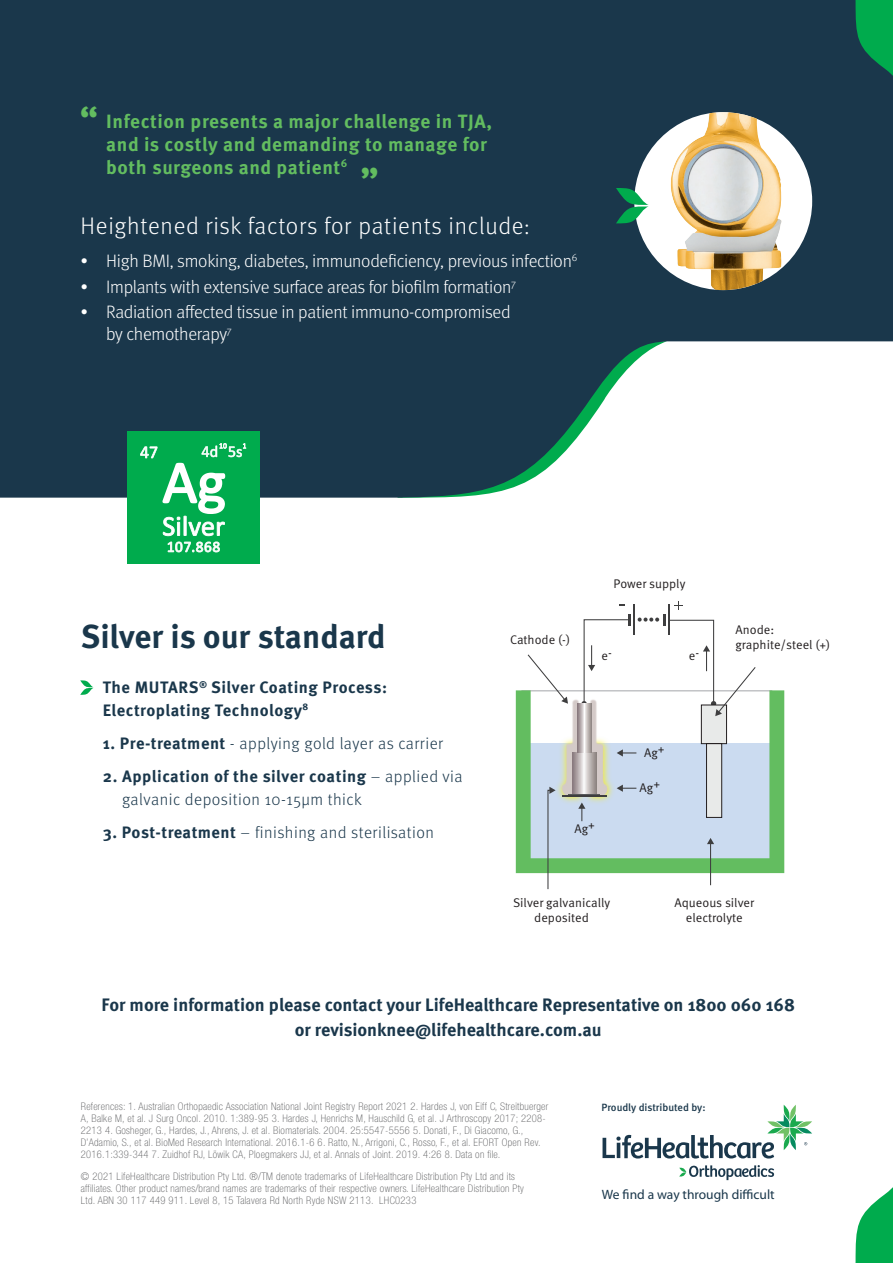
<style>
.page{position:relative;width:893px;height:1263px;background:#fff}
.page>*{position:absolute;margin:0;border:0;box-sizing:border-box;transform-origin:0 0}
.t1{font:700 37.2px "Meta Pro";color:#63bd60}
.t2{font:700 33px "Meta Pro";letter-spacing:-.005em;color:#1a374b}
.t3{font:300 24px "Meta Pro";letter-spacing:.03em;color:#fff}
.t4{font:700 19.2px/23.1px "Meta Pro";letter-spacing:.03em;color:#63bd60}
.t5{font:300 18px/21.6px "Meta Pro";letter-spacing:-.015em;color:#fff}
.t6{font:700 18px/25.5px "Meta Pro";color:#1a374b;text-align:center}
.t7{font:300 16.5px/22.5px "Meta Pro";letter-spacing:.03em;color:#1a374b}
.t8{font:700 16.5px/22.5px "Meta Pro";letter-spacing:.03em;color:#1a374b}
.t9{font:13.5px "Myriad Pro";color:#1a374b}
.t10{font:12.6px/15px "Meta Pro Norm";color:#231f20;text-align:center}
.t11{font:100 condensed 10.5px/12px "Helvetica Neue LT Std";letter-spacing:.03em;color:#57585a}
.t12{font:500 10.5px "Meta Pro";letter-spacing:-.005em;color:#1a374b}
.s1{font-weight:700}
</style>
<div class="page">
<svg style="left:0;top:0;width:893px;height:498px;background:#354f60"></svg>
<svg style="left:855px;top:1187px;width:38px;height:76px"></svg>
<svg style="left:855px;top:0;width:38px;height:143px;background:#0f654b"></svg>
<div style="left:127px;top:431px;width:132px;height:133px;background:#00ab4d"></div>
<svg style="left:140px;top:443px;width:106px;height:109px"></svg>
<svg style="left:516px;top:690px;width:268px;height:183px;fill:#cbdbf0"></svg>
<svg style="left:572px;top:752px;width:24px;height:42px"></svg>
<hr style="left:568px;top:794px;width:31px;height:1px;background:#57585a">
<hr style="left:562px;top:795px;width:44px;height:2px;background:#3e3e3f">
<svg style="left:577px;top:703px;width:14px;height:49px"></svg>
<div style="left:701px;top:705px;width:25px;height:39px;background:#e8eae9"></div>
<div style="left:701px;top:705px;width:26px;height:39px;border:1px solid #231f20"></div>
<div style="left:706px;top:744px;width:16px;height:73px;background:#e8eae9"></div>
<div style="left:706px;top:743px;width:16px;height:75px;border:1px solid #231f20"></div>
<hr style="left:633px;top:604px;width:2px;height:31px;background:#3e3e3f">
<svg style="left:581px;top:614px;width:50px;height:92px"></svg>
<hr style="left:710px;top:843px;width:1px;height:42px;background:#3e3e3f">
<svg style="left:707px;top:838px;width:7px;height:6px"></svg>
<svg style="left:578px;top:802px;width:7px;height:19px"></svg>
<svg style="left:617px;top:749px;width:19px;height:7px"></svg>
<svg style="left:617px;top:785px;width:19px;height:7px"></svg>
<svg style="left:527px;top:654px;width:41px;height:50px"></svg>
<svg style="left:547px;top:787px;width:9px;height:103px"></svg>
<svg style="left:638px;top:601px;width:119px;height:115px"></svg>
<svg style="left:80px;top:680px;width:14px;height:15px"></svg>
<div style="left:634px;top:112px;width:178px;height:178px;background:#fff;border-radius:50%"></div>
<img style="left:670px;top:112px;width:112px;height:178px">
<svg style="left:616px;top:188px;width:33px;height:35px"></svg>
<svg style="left:679px;top:1165px;width:95px;height:15px"></svg>
<svg style="left:602px;top:1105px;width:210px;height:53px"></svg>
<p class="t1" style="left:80px;top:91px;width:20px">“</p>
<p class="t4" style="left:106px;top:108px;width:387px">Infection presents a major challenge in TJA, and is costly and demanding to manage for both surgeons and patient<sup>6</sup></p>
<p class="t1" style="left:379px;top:194px;width:20px;rotate:-180deg">“</p>
<p class="t3" style="left:81px;top:209px;width:451px">Heightened risk factors for patients include:</p>
<p class="t5" style="left:81px;top:249px;width:498px">• High BMI, smoking, diabetes, immunodeficiency, previous infection<sup>6</sup></p>
<p class="t5" style="left:81px;top:275px;width:437px">• Implants with extensive surface areas for biofilm formation<sup>7</sup></p>
<p class="t5" style="left:106px;top:300px;width:406px;text-indent:-26px">• Radiation affected tissue in patient immuno-compromised by chemotherapy<sup>7</sup></p>
<p class="t2" style="left:81px;top:610px;width:306px">Silver is our standard</p>
<p class="t8" style="left:103px;top:675px;width:286px">The MUTARS<sup>®</sup> Silver Coating Process:<br>Electroplating Technology<sup>8</sup></p>
<p class="t7" style="left:103px;top:731px;width:342px"><span class="s1">1. Pre-treatment</span> - applying gold layer as carrier</p>
<p class="t7" style="left:122px;top:764px;width:342px;text-indent:-19px"><span class="s1">2. Application of the silver coating</span> – applied via galvanic deposition 10-15µm thick</p>
<p class="t7" style="left:103px;top:820px;width:333px"><span class="s1">3. Post-treatment</span> – finishing and sterilisation</p>
<p class="t10" style="left:510px;top:631px;width:62px">Cathode (-)</p>
<p class="t10" style="left:614px;top:576px;width:73px">Power supply</p>
<p class="t10" style="left:602px;top:646px;width:12px">e-</p>
<p class="t10" style="left:689px;top:646px;width:12px">e-</p>
<p class="t10" style="left:574px;top:820px;width:22px">Ag+</p>
<p class="t10" style="left:644px;top:744px;width:22px">Ag+</p>
<p class="t10" style="left:640px;top:779px;width:22px">Ag+</p>
<p class="t10" style="left:735px;top:621px;width:96px;text-align:left">Anode: graphite/steel (+)</p>
<p class="t10" style="left:513px;top:894px;width:99px">Silver galvanically deposited</p>
<p class="t10" style="left:674px;top:894px;width:81px">Aqueous silver electrolyte</p>
<p class="t6" style="left:102px;top:991px;width:695px">For more information please contact your LifeHealthcare Representative on 1800 060 168 or revisionknee@lifehealthcare.com.au</p>
<p class="t11" style="left:81px;top:1100px;width:469px">References: 1. Australian Orthopaedic Association National Joint Registry Report 2021 2. Hardes J, von Eiff C, Streitbuerger A, Balke M, et al. J Surg Oncol. 2010. 1:389-95 3. Hardes J, Henrichs M, Hauschild G, et al. J Arthroscopy 2017; 2208- 2213 4. Gosheger, G., Hardes, J., Ahrens, J. et al. Biomaterials. 2004. 25:5547-5556 5. Donati, F., Di Giacomo, G., D’Adamio, S., et al. BioMed Research International. 2016.1-6 6. Ratto, N., Arrigoni, C., Rosso, F., et al. EFORT Open Rev.<br>2016.1:339-344 7. Zuidhof RJ, Löwik CA, Ploegmakers JJ, et al. Annals of Joint. 2019. 4:26 8. Data on file.</p>
<p class="t11" style="left:81px;top:1170px;width:445px">© 2021 LifeHealthcare Distribution Pty Ltd. ®/TM denote trademarks of LifeHealthcare Distribution Pty Ltd and its affiliates. Other product names/brand names are trademarks of their respective owners. LifeHealthcare Distribution Pty<br>Ltd. ABN 30 117 449 911. Level 8, 15 Talavera Rd North Ryde NSW 2113. LHC0233</p>
<p class="t12" style="left:601px;top:1099px;width:106px">Proudly distributed by:</p>
<p class="t9" style="left:602px;top:1187px;width:174px">We find a way through difficult</p>
</div>
